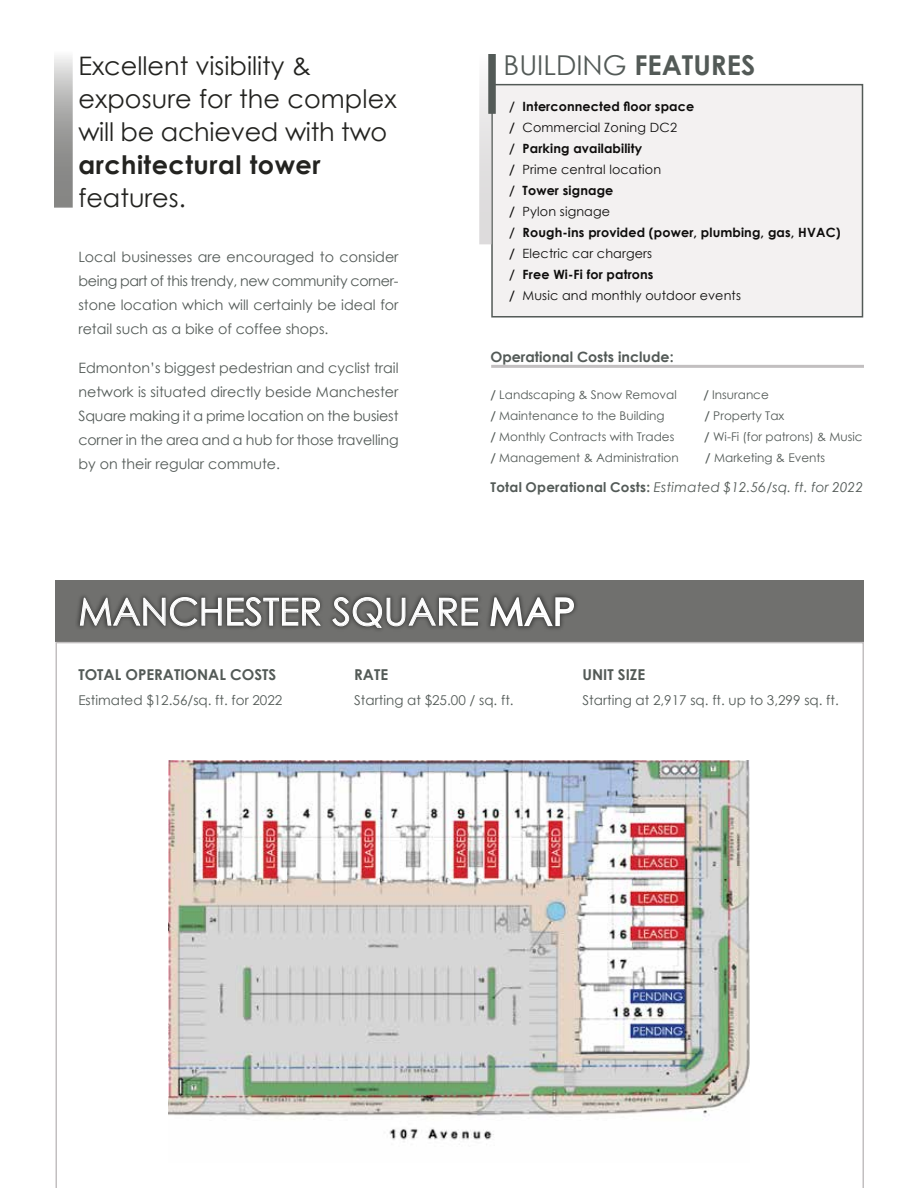
<style>
.page{position:relative;width:918px;height:1188px;background:#fff}
.page>*{position:absolute;margin:0;border:0;box-sizing:border-box;transform-origin:0 0}
.t1{font:37.5px "Century Gothic";color:#fff}
.t2{font:27.3px "Century Gothic";color:#535a57}
.t3{font:25.5px/33px "Century Gothic";color:#232320}
.t4{font:700 25.5px "Century Gothic";letter-spacing:.02em;color:#232320}
.t5{font:700 15px "Century Gothic";color:#535a57}
.t6{font:14.25px/24px "Century Gothic";color:#535a57;text-align:justify}
.t7{font:700 14.25px "Century Gothic";color:#535a57}
.t8{font:13.5px "Century Gothic";color:#535a57}
.t9{font:italic 13.5px "Century Gothic";letter-spacing:.02em;color:#535a57}
.t10{font:700 12.75px/21px "Century Gothic";letter-spacing:.01em;color:#0e0d0c}
.t11{font:12px "Century Gothic";color:#535a57}
.s1{font-weight:700}
.s2{font-weight:400}
.s3{font-weight:700;font-style:normal}
</style>
<div class="page">
<div style="left:491px;top:84px;width:372px;height:234px;background:#f3f1f1;border:2px solid #535a57"></div>
<div style="left:56px;top:580px;width:808px;height:62px;background:#70706e"></div>
<svg style="left:54px;top:56px;width:19px;height:152px;background:#a7a7a6"></svg>
<svg style="left:479px;top:79px;width:13px;height:165px;background:#dfdede"></svg>
<svg style="left:488px;top:54px;width:8px;height:60px"></svg>
<svg style="left:56px;top:642px;width:808px;height:546px"></svg>
<div style="left:491px;top:365px;width:373px;height:3px;border:2px solid #c2bfc0"></div>
<div style="left:75px;top:592px;width:504px;height:41px;background:#000;opacity:.5"></div>
<svg style="left:80px;top:597px;width:241px;height:30px"></svg>
<svg style="left:332px;top:597px;width:146px;height:31px"></svg>
<svg style="left:489px;top:596px;width:86px;height:31px"></svg>
<img style="left:169px;top:760px;width:580px;height:403px">
<h3 class="t3" style="left:78px;top:49px;width:320px">Excellent visibility &amp; exposure for the complex will be achieved with two</h3>
<h3 class="t4" style="left:78px;top:145px;width:244px">architectural tower</h3>
<h3 class="t3" style="left:78px;top:181px;width:109px">features.</h3>
<p class="t6" style="left:78px;top:245px;width:322px">Local businesses are encouraged to consider being part of this trendy, new community corner&shy;stone location which will certainly be ideal for retail such as a bike of coffee shops.</p>
<p class="t6" style="left:78px;top:356px;width:322px">Edmonton’s biggest pedestrian and cyclist trail network is situated directly beside Manchester Square making it a prime location on the busiest corner in the area and a hub for those travelling by on their regular commute.</p>
<h2 class="t2" style="left:504px;top:46px;width:253px">BUILDING <span class="s1">FEATURES</span></h2>
<p class="t10" style="left:509px;top:95px;width:333px">/ Interconnected floor space<br>/ <span class="s2">Commercial Zoning DC2<br></span>/ Parking availability<br>/ <span class="s2">Prime central location<br></span>/ Tower signage<br>/ <span class="s2">Pylon signage<br></span>/ Rough-ins provided (power, plumbing, gas, HVAC) / <span class="s2">Electric car chargers<br></span>/ Free Wi-Fi for patrons<br>/ <span class="s2">Music and monthly outdoor events</span></p>
<p class="t7" style="left:490px;top:346px;width:185px">Operational Costs include:</p>
<p class="t11" style="left:490px;top:386px;width:188px"><span class="s1">/</span> Landscaping &amp; Snow Removal</p>
<p class="t11" style="left:703px;top:386px;width:67px"><span class="s1">/</span> Insurance</p>
<p class="t11" style="left:490px;top:407px;width:176px"><span class="s1">/</span> Maintenance to the Building</p>
<p class="t11" style="left:704px;top:407px;width:81px"><span class="s1">/</span> Property Tax</p>
<p class="t11" style="left:490px;top:428px;width:185px"><span class="s1">/</span> Monthly Contracts with Trades</p>
<p class="t11" style="left:704px;top:428px;width:160px"><span class="s1">/</span> Wi-Fi (for patrons) &amp; Music</p>
<p class="t11" style="left:490px;top:449px;width:190px"><span class="s1">/</span> Management &amp; Administration</p>
<p class="t11" style="left:705px;top:449px;width:122px"><span class="s1">/</span> Marketing &amp; Events</p>
<p class="t9" style="left:490px;top:478px;width:374px"><span class="s3">Total Operational Costs:</span> Estimated $12.56/sq. ft. for 2022</p>
<h1 class="t1" style="left:78px;top:585px;width:498px">MANCHESTER SQUARE MAP</h1>
<p class="t5" style="left:78px;top:663px;width:199px">TOTAL OPERATIONAL COSTS</p>
<p class="t8" style="left:78px;top:691px;width:206px">Estimated $12.56/sq. ft. for 2022</p>
<p class="t5" style="left:354px;top:663px;width:35px">RATE</p>
<p class="t8" style="left:354px;top:691px;width:161px">Starting at $25.00 / sq. ft.</p>
<p class="t5" style="left:583px;top:663px;width:64px">UNIT SIZE</p>
<p class="t8" style="left:583px;top:691px;width:258px">Starting at 2,917 sq. ft. up to 3,299 sq. ft.</p>
</div>
